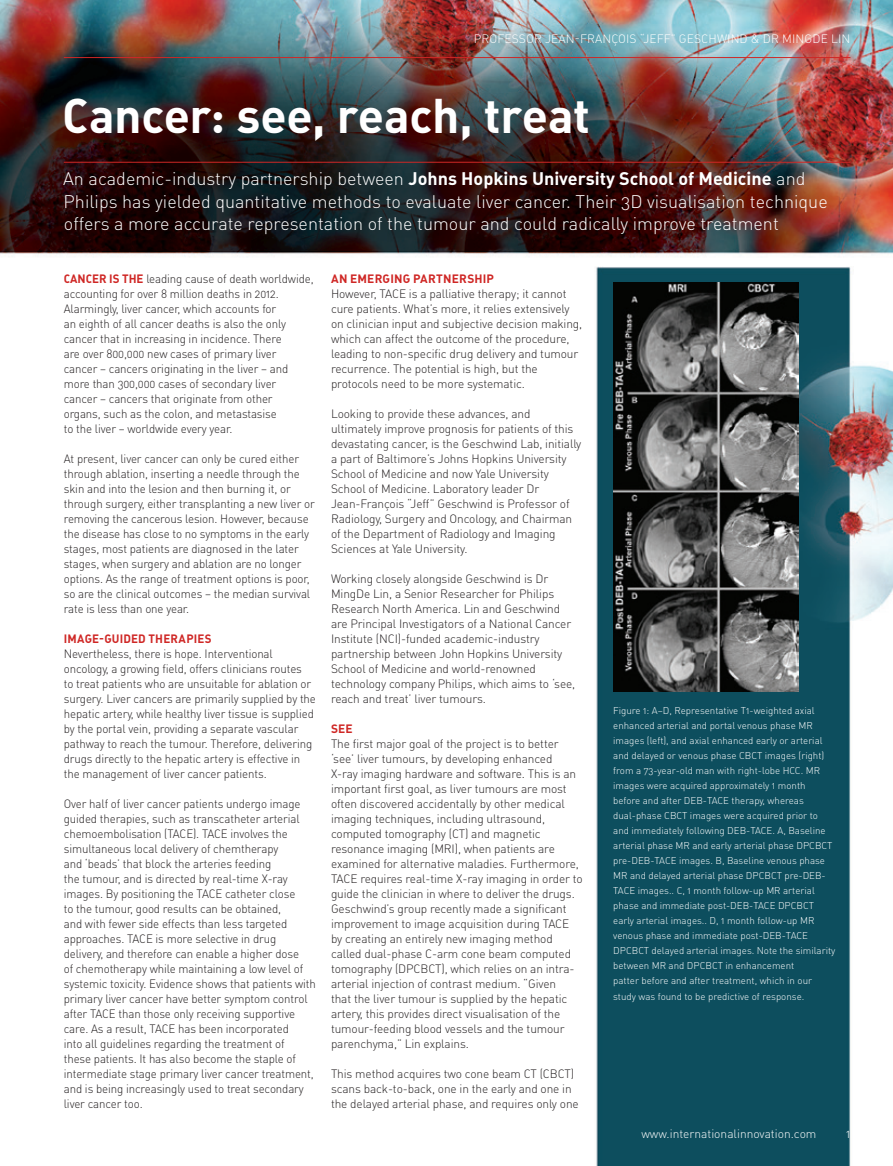
<style>
.page{position:relative;width:893px;height:1166px;background:#fff}
.page>*{position:absolute;margin:0;border:0;box-sizing:border-box;transform-origin:0 0}
.t1{font:700 48px "DIN Pro";letter-spacing:-.005em;color:#fff}
.t2{font:300 18px/22.5px "DIN Pro";color:#fff}
.t3{font:300 12px/15px "DIN Pro";letter-spacing:-.01em;color:#231f20;scale:.96 1}
.t4{font:300 12px/15px "DIN Pro";letter-spacing:-.01em;color:#231f20}
.t5{font:300 12px "DIN Pro";letter-spacing:.01em;color:#fff}
.t6{font:700 12px "DIN Pro";letter-spacing:.015em;color:#cf2725}
.t7{font:700 12px "DIN Pro";letter-spacing:.015em;color:#cf2725;scale:.96 1}
.t8{font:300 9.75px/15px "DIN Pro";color:#fff}
.s1{font-weight:700}
.s2{font-weight:700;color:#cf2725}
</style>
<div class="page">
<img style="left:0;top:0;width:893px;height:1165px">
<hr style="left:64px;top:162px;width:786px;height:1px;background:#cf2725">
<img style="left:613px;top:283px;width:186px;height:408px">
<hr style="left:64px;top:57px;width:786px;height:1px;background:#cf2725">
<p class="t5" style="left:474px;top:30px;width:378px">PROFESSOR JEAN-FRANÇOIS “JEFF” GESCHWIND &amp; DR MINGDE LIN</p>
<h1 class="t1" style="left:62px;top:83px;width:530px">Cancer: see, reach, treat</h1>
<p class="t2" style="left:63px;top:167px;width:766px">An academic-industry partnership between <span class="s1">Johns Hopkins University School of Medicine</span> and<br>Philips has yielded quantitative methods to evaluate liver cancer. Their 3D visualisation technique offers a more accurate representation of the tumour and could radically improve treatment</p>
<p class="t3" style="left:64px;top:270px;width:262px"><span class="s2">CANCER IS THE</span> leading cause of death worldwide, accounting for over 8 million deaths in 2012.<br>Alarmingly, liver cancer, which accounts for<br>an eighth of all cancer deaths is also the only cancer that in increasing in incidence. There<br>are over 800,000 new cases of primary liver<br>cancer – cancers originating in the liver – and more than 300,000 cases of secondary liver<br>cancer – cancers that originate from other<br>organs, such as the colon, and metastasise<br>to the liver – worldwide every year.</p>
<p class="t3" style="left:64px;top:450px;width:263px">At present, liver cancer can only be cured either through ablation, inserting a needle through the skin and into the lesion and then burning it, or through surgery, either transplanting a new liver or removing the cancerous lesion. However, because the disease has close to no symptoms in the early stages, most patients are diagnosed in the later stages, when surgery and ablation are no longer options. As the range of treatment options is poor, so are the clinical outcomes – the median survival rate is less than one year.</p>
<p class="t7" style="left:64px;top:630px;width:156px">IMAGE-GUIDED THERAPIES</p>
<p class="t3" style="left:64px;top:645px;width:264px">Nevertheless, there is hope. Interventional oncology, a growing field, offers clinicians routes<br>to treat patients who are unsuitable for ablation or surgery. Liver cancers are primarily supplied by the hepatic artery, while healthy liver tissue is supplied by the portal vein, providing a separate vascular pathway to reach the tumour. Therefore, delivering drugs directly to the hepatic artery is effective in the management of liver cancer patients.</p>
<p class="t3" style="left:64px;top:795px;width:264px">Over half of liver cancer patients undergo image guided therapies, such as transcatheter arterial chemoembolisation (TACE). TACE involves the simultaneous local delivery of chemtherapy<br>and ‘beads’ that block the arteries feeding<br>the tumour, and is directed by real-time X-ray images. By positioning the TACE catheter close<br>to the tumour, good results can be obtained,<br>and with fewer side effects than less targeted approaches. TACE is more selective in drug delivery, and therefore can enable a higher dose<br>of chemotherapy while maintaining a low level of systemic toxicity. Evidence shows that patients with primary liver cancer have better symptom control after TACE than those only receiving supportive care. As a result, TACE has been incorporated<br>into all guidelines regarding the treatment of<br>these patients. It has also become the staple of intermediate stage primary liver cancer treatment, and is being increasingly used to treat secondary liver cancer too.</p>
<p class="t6" style="left:331px;top:270px;width:165px">AN EMERGING PARTNERSHIP</p>
<p class="t4" style="left:331px;top:285px;width:253px">However, TACE is a palliative therapy; it cannot cure patients. What’s more, it relies extensively on clinician input and subjective decision making, which can affect the outcome of the procedure, leading to non-specific drug delivery and tumour recurrence. The potential is high, but the protocols need to be more systematic.</p>
<p class="t4" style="left:331px;top:405px;width:252px">Looking to provide these advances, and ultimately improve prognosis for patients of this devastating cancer, is the Geschwind Lab, initially a part of Baltimore’s Johns Hopkins University School of Medicine and now Yale University School of Medicine. Laboratory leader Dr Jean-François “Jeff” Geschwind is Professor of Radiology, Surgery and Oncology, and Chairman of the Department of Radiology and Imaging Sciences at Yale University.</p>
<p class="t4" style="left:331px;top:570px;width:246px">Working closely alongside Geschwind is Dr MingDe Lin, a Senior Researcher for Philips Research North America. Lin and Geschwind are Principal Investigators of a National Cancer Institute (NCI)-funded academic-industry partnership between John Hopkins University School of Medicine and world-renowned technology company Philips, which aims to ‘see, reach and treat’ liver tumours.</p>
<p class="t6" style="left:331px;top:720px;width:23px">SEE</p>
<p class="t4" style="left:331px;top:735px;width:253px">The first major goal of the project is to better ‘see’ liver tumours, by developing enhanced<br>X-ray imaging hardware and software. This is an important first goal, as liver tumours are most often discovered accidentally by other medical imaging techniques, including ultrasound, computed tomography (CT) and magnetic resonance imaging (MRI), when patients are examined for alternative maladies. Furthermore, TACE requires real-time X-ray imaging in order to guide the clinician in where to deliver the drugs.<br>Geschwind’s group recently made a significant improvement to image acquisition during TACE by creating an entirely new imaging method called dual-phase C-arm cone beam computed tomography (DPCBCT), which relies on an intra&shy;arterial injection of contrast medium. “Given<br>that the liver tumour is supplied by the hepatic artery, this provides direct visualisation of the tumour-feeding blood vessels and the tumour parenchyma,” Lin explains.</p>
<p class="t4" style="left:331px;top:1065px;width:249px">This method acquires two cone beam CT (CBCT) scans back-to-back, one in the early and one in the delayed arterial phase, and requires only one</p>
<p class="t8" style="left:613px;top:702px;width:224px">Figure 1: A–D, Representative T1-weighted axial enhanced arterial and portal venous phase MR images (left), and axial enhanced early or arterial and delayed or venous phase CBCT images (right) from a 73-year-old man with right-lobe HCC. MR images were acquired approximately 1 month<br>before and after DEB-TACE therapy, whereas dual-phase CBCT images were acquired prior to and immediately following DEB-TACE. A, Baseline arterial phase MR and early arterial phase DPCBCT pre-DEB-TACE images. B, Baseline venous phase MR and delayed arterial phase DPCBCT pre-DEB-TACE images.. C, 1 month follow-up MR arterial phase and immediate post-DEB-TACE DPCBCT early arterial images.. D, 1 month follow-up MR venous phase and immediate post-DEB-TACE DPCBCT delayed arterial images. Note the similarity between MR and DPCBCT in enhancement<br>patter before and after treatment, which in our study was found to be predictive of response.</p>
<p class="t5" style="left:641px;top:1125px;width:177px">www.internationalinnovation.com</p>
<p class="t5" style="left:846px;top:1125px;width:6px">1</p>
</div>
